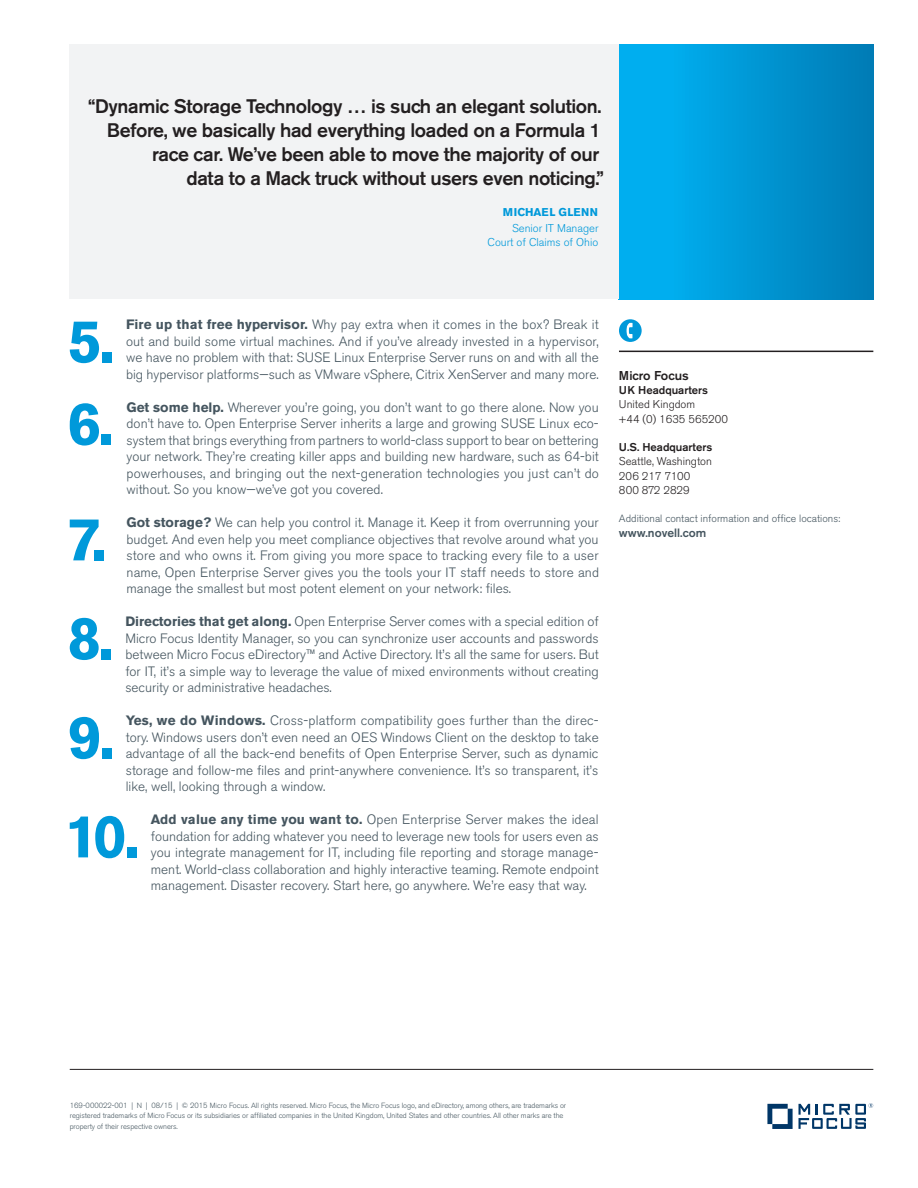
<style>
.page{position:relative;width:918px;height:1188px;background:#fff}
.page>*{position:absolute;margin:0;border:0;box-sizing:border-box;transform-origin:0 0}
.body_9_11{font:700 60.3px "Akzidenz Grotesk BE";color:#0099da}
.pull_quote_13_16_ali{font:500 19.5px/24px "Akzidenz Grotesk BE";letter-spacing:-.02em;color:#231f20;text-align:right}
.body_9_11-2{font:300 13.5px/16.5px "Akzidenz Grotesk BE";color:#45555f;text-align:justify}
.caption_7_9_5_bold{font:500 12.75px "Akzidenz Grotesk BE";color:#231f20}
.caption_7_9_5{font:500 12px "Akzidenz Grotesk BE";color:#45555f}
.caption_7_9_5-2{font:300 11.25px "Akzidenz Grotesk BE";color:#231f20}
.caption_7_9_5-3{font:500 11.25px "Akzidenz Grotesk BE";color:#231f20}
.quote_company_7_5_9{font:300 11.25px "Akzidenz Grotesk BE";color:#0099da}
.quote_title_7_5_11_i{font:300 11.25px "Akzidenz Grotesk BE";color:#0099da}
.quote_name_7_5_11-re{font:700 11.25px "Akzidenz Grotesk BE";letter-spacing:.03em;color:#0099da}
.caption_7_9_5-4{font:300 10.5px "Akzidenz Grotesk BE";color:#45555f}
.mousetype-legal_5_7{font:300 7.5px/10.5px "Akzidenz Grotesk BE";letter-spacing:-.005em;color:#45555f}
.s1{font-weight:700}
</style>
<div class="page">
<hr style="left:619px;top:351px;width:254px;height:1px;background:#231f20">
<div style="left:619px;top:319px;width:23px;height:23px;background:#0099da;border-radius:50%"></div>
<svg style="left:627px;top:323px;width:6px;height:15px"></svg>
<hr style="left:70px;top:1069px;width:803px;height:1px;background:#231f20">
<svg style="left:767px;top:1104px;width:26px;height:25px"></svg>
<svg style="left:799px;top:1103px;width:74px;height:26px"></svg>
<div style="left:619px;top:45px;width:254px;height:254px;background:linear-gradient(to right,#00b6f8,#007cb6)"></div>
<div style="left:70px;top:45px;width:549px;height:254px;background:#f2f3f4"></div>
<p class="pull_quote_13_16_ali" style="left:88px;top:94px;width:517px">“Dynamic Storage Technology … is such an elegant solution.<br>Before, we basically had everything loaded on a Formula 1 race car. We’ve been able to move the majority of our<br>data to a Mack truck without users even noticing.”</p>
<p class="quote_name_7_5_11-re" style="left:503px;top:205px;width:97px">MICHAEL GLENN</p>
<p class="quote_title_7_5_11_i" style="left:512px;top:222px;width:88px">Senior IT Manager</p>
<p class="quote_company_7_5_9" style="left:488px;top:236px;width:112px">Court of Claims of Ohio</p>
<p class="body_9_11" style="left:68px;top:306px;width:48px">5.</p>
<p class="body_9_11-2" style="left:126px;top:317px;width:474px"><span class="s1">Fire up that free hypervisor.</span> Why pay extra when it comes in the box? Break it out and build some virtual machines. And if you’ve already invested in a hypervisor, we have no problem with that: SUSE Linux Enterprise Server runs on and with all the big hypervisor platforms—such as VMware vSphere, Citrix XenServer and many more.</p>
<p class="body_9_11" style="left:67px;top:389px;width:48px">6.</p>
<p class="body_9_11-2" style="left:127px;top:399px;width:474px"><span class="s1">Get some help.</span> Wherever you’re going, you don’t want to go there alone. Now you don’t have to. Open Enterprise Server inherits a large and growing SUSE Linux eco&shy;system that brings everything from partners to world-class support to bear on bettering your network. They’re creating killer apps and building new hardware, such as 64-bit powerhouses, and bringing out the next-generation technologies you just can’t do without. So you know—we’ve got you covered.</p>
<p class="body_9_11" style="left:68px;top:504px;width:41px">7.</p>
<p class="body_9_11-2" style="left:127px;top:515px;width:474px"><span class="s1">Got storage?</span> We can help you control it. Manage it. Keep it from overrunning your budget. And even help you meet compliance objectives that revolve around what you store and who owns it. From giving you more space to tracking every file to a user name, Open Enterprise Server gives you the tools your IT staff needs to store and manage the smallest but most potent element on your network: files.</p>
<p class="body_9_11" style="left:67px;top:603px;width:48px">8.</p>
<p class="body_9_11-2" style="left:125px;top:614px;width:475px"><span class="s1">Directories that get along.</span> Open Enterprise Server comes with a special edition of Micro Focus Identity Manager, so you can synchronize user accounts and passwords between Micro Focus eDirectory™ and Active Directory. It’s all the same for users. But for IT, it’s a simple way to leverage the value of mixed environments without creating security or administrative headaches.</p>
<p class="body_9_11" style="left:68px;top:702px;width:48px">9.</p>
<p class="body_9_11-2" style="left:126px;top:713px;width:474px"><span class="s1">Yes, we do Windows.</span> Cross-platform compatibility goes further than the direc&shy;tory. Windows users don’t even need an OES Windows Client on the desktop to take advantage of all the back-end benefits of Open Enterprise Server, such as dynamic storage and follow-me files and print-anywhere convenience. It’s so transparent, it’s like, well, looking through a window.</p>
<p class="body_9_11" style="left:64px;top:801px;width:76px">10.</p>
<p class="body_9_11-2" style="left:151px;top:812px;width:449px"><span class="s1">Add value any time you want to.</span> Open Enterprise Server makes the ideal foundation for adding whatever you need to leverage new tools for users even as you integrate management for IT, including file reporting and storage manage&shy;ment. World-class collaboration and highly interactive teaming. Remote endpoint management. Disaster recovery. Start here, go anywhere. We’re easy that way.</p>
<p class="caption_7_9_5_bold" style="left:619px;top:368px;width:71px">Micro Focus</p>
<p class="caption_7_9_5-3" style="left:619px;top:383px;width:91px">UK Headquarters</p>
<p class="caption_7_9_5-2" style="left:619px;top:398px;width:78px">United Kingdom</p>
<p class="caption_7_9_5-2" style="left:619px;top:412px;width:110px">+44 (0) 1635 565200</p>
<p class="caption_7_9_5-3" style="left:619px;top:440px;width:95px">U.S. Headquarters</p>
<p class="caption_7_9_5-2" style="left:619px;top:455px;width:95px">Seattle, Washington</p>
<p class="caption_7_9_5-2" style="left:619px;top:469px;width:73px">206 217 7100</p>
<p class="caption_7_9_5-2" style="left:619px;top:484px;width:72px">800 872 2829</p>
<p class="caption_7_9_5-4" style="left:619px;top:513px;width:223px">Additional contact information and office locations:</p>
<p class="caption_7_9_5" style="left:619px;top:525px;width:89px">www.novell.com</p>
<p class="mousetype-legal_5_7" style="left:70px;top:1100px;width:498px">169-000022-001 | N | 08/15 | © 2015 Micro Focus. All rights reserved. Micro Focus, the Micro Focus logo, and eDirectory, among others, are trademarks or registered trademarks of Micro Focus or its subsidiaries or affiliated companies in the United Kingdom, United States and other countries. All other marks are the property of their respective owners.</p>
</div>
